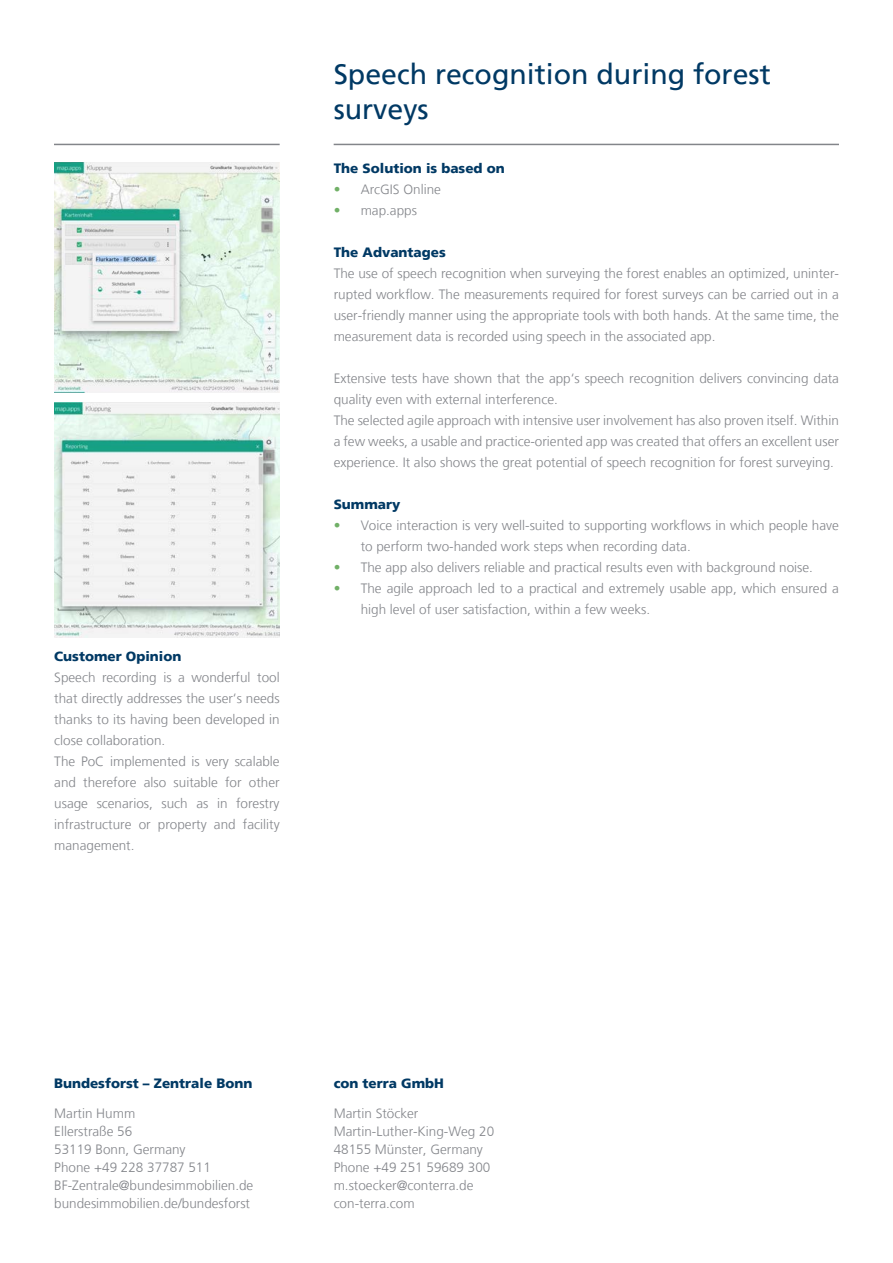
<style>
.page{position:relative;width:893px;height:1263px;background:#fff}
.page>*{position:absolute;margin:0;border:0;box-sizing:border-box;transform-origin:0 0}
.t1{font:28.5px/34.2px "Frutiger";color:#003964}
.t2{font:300 13.5px/21px "Frutiger";color:#83858a;text-align:justify}
.t3{font:900 13.5px "Frutiger";color:#003964}
.s1{color:#71b067}
</style>
<div class="page">
<img style="left:54px;top:162px;width:226px;height:230px">
<hr style="left:334px;top:144px;width:505px;height:1px;background:#83858a">
<hr style="left:54px;top:144px;width:226px;height:1px;background:#83858a">
<img style="left:54px;top:403px;width:226px;height:234px">
<p class="t1" style="left:334px;top:58px;width:439px">Speech recognition during forest surveys</p>
<p class="t3" style="left:54px;top:648px;width:129px">Customer Opinion</p>
<p class="t2" style="left:54px;top:667px;width:227px">Speech recording is a wonderful tool that directly addresses the user‘s needs thanks to its having been developed in close collaboration.</p>
<p class="t2" style="left:54px;top:751px;width:227px">The PoC implemented is very scalable and therefore also suitable for other usage scenarios, such as in forestry infrastructure or property and facility management.</p>
<p class="t3" style="left:334px;top:160px;width:173px">The Solution is based on</p>
<p class="t2" style="left:334px;top:179px;width:109px"><span class="s1">•</span> ArcGIS Online</p>
<p class="t2" style="left:334px;top:200px;width:85px"><span class="s1">•</span> map.apps</p>
<p class="t3" style="left:334px;top:244px;width:114px">The Advantages</p>
<p class="t2" style="left:334px;top:263px;width:507px">The use of speech recognition when surveying the forest enables an optimized, uninter&shy;rupted workflow. The measurements required for forest surveys can be carried out in a user-friendly manner using the appropriate tools with both hands. At the same time, the measurement data is recorded using speech in the associated app.</p>
<p class="t2" style="left:334px;top:368px;width:507px">Extensive tests have shown that the app‘s speech recognition delivers convincing data quality even with external interference.</p>
<p class="t2" style="left:334px;top:410px;width:507px">The selected agile approach with intensive user involvement has also proven itself. Within a few weeks, a usable and practice-oriented app was created that offers an excellent user experience. It also shows the great potential of speech recognition for forest surveying.</p>
<p class="t3" style="left:334px;top:496px;width:68px">Summary</p>
<p class="t2" style="left:361px;top:515px;width:480px;text-indent:-27px"><span class="s1">•</span> Voice interaction is very well-suited to supporting workflows in which people have to perform two-handed work steps when recording data.</p>
<p class="t2" style="left:334px;top:557px;width:481px"><span class="s1">•</span> The app also delivers reliable and practical results even with background noise.</p>
<p class="t2" style="left:361px;top:578px;width:480px;text-indent:-27px"><span class="s1">•</span> The agile approach led to a practical and extremely usable app, which ensured a high level of user satisfaction, within a few weeks.</p>
<p class="t3" style="left:54px;top:1075px;width:200px">Bundesforst – Zentrale Bonn</p>
<p class="t3" style="left:334px;top:1075px;width:112px">con terra GmbH</p>
<p class="t2" style="left:54px;top:1103px;width:83px">Martin Humm</p>
<p class="t2" style="left:54px;top:1121px;width:80px">Ellerstraße 56</p>
<p class="t2" style="left:54px;top:1139px;width:133px">53119 Bonn, Germany</p>
<p class="t2" style="left:54px;top:1157px;width:158px">Phone +49 228 37787 511</p>
<p class="t2" style="left:54px;top:1175px;width:201px">BF-Zentrale@bundesimmobilien.de</p>
<p class="t2" style="left:54px;top:1193px;width:197px">bundesimmobilien.de/bundesforst</p>
<p class="t2" style="left:334px;top:1103px;width:86px">Martin Stöcker</p>
<p class="t2" style="left:334px;top:1121px;width:162px">Martin-Luther-King-Weg 20</p>
<p class="t2" style="left:334px;top:1139px;width:151px">48155 Münster, Germany</p>
<p class="t2" style="left:334px;top:1157px;width:158px">Phone +49 251 59689 300</p>
<p class="t2" style="left:334px;top:1175px;width:141px">m.stoecker@conterra.de</p>
<p class="t2" style="left:334px;top:1193px;width:82px">con-terra.com</p>
</div>
